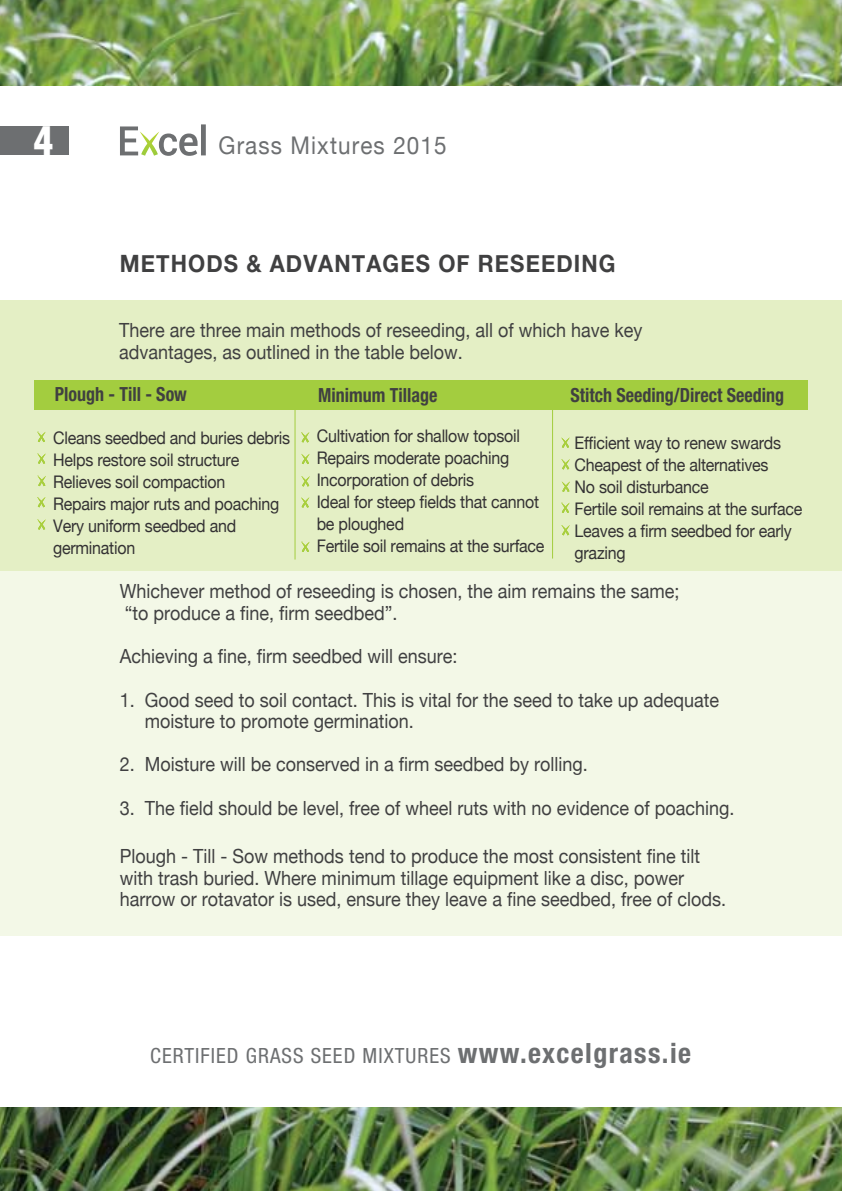
<style>
.page{position:relative;width:842px;height:1191px;background:#fff}
.page>*{position:absolute;margin:0;border:0;box-sizing:border-box;transform-origin:0 0}
.t1{font:800 condensed 41.6px "Helvetica Neue LT Std";color:#fff;scale:.92 1}
.t2{font:24.4px "Helvetica Neue";letter-spacing:.05em;color:#6d6f71;scale:.92 1}
.t3{font:700 23.8px "Helvetica Neue";letter-spacing:.05em;color:#404041;scale:.92 1}
.t4{font:condensed 21px "Helvetica Neue LT Std";letter-spacing:.05em;color:#6d6f71}
.t5{font:19.6px/21.6px "Helvetica Neue";color:#404041;scale:.92 1}
.t6{font:700 condensed 19.6px "Helvetica Neue LT Std";color:#404041;scale:.92 1}
.t7{font:17.4px/22px "Helvetica Neue";letter-spacing:-.015em;color:#333133;scale:.92 1}
.s1{font-weight:700;font-size:28px}
</style>
<div class="page">
<img style="left:0;top:0;width:842px;height:86px">
<img style="left:0;top:1107px;width:842px;height:84px">
<div style="left:0;top:301px;width:842px;height:634px;background:#f3f8e7"></div>
<div style="left:0;top:300px;width:842px;height:271px;background:#e4efc5"></div>
<svg style="left:120px;top:124px;width:86px;height:32px"></svg>
<div style="left:0;top:126px;width:69px;height:29px;background:#6d6f71"></div>
<svg style="left:561px;top:437px;width:9px;height:11px"></svg>
<svg style="left:561px;top:459px;width:9px;height:10px"></svg>
<svg style="left:562px;top:481px;width:8px;height:11px"></svg>
<svg style="left:561px;top:502px;width:9px;height:11px"></svg>
<svg style="left:561px;top:525px;width:9px;height:10px"></svg>
<svg style="left:301px;top:432px;width:8px;height:10px"></svg>
<svg style="left:301px;top:454px;width:9px;height:10px"></svg>
<svg style="left:301px;top:476px;width:9px;height:10px"></svg>
<svg style="left:301px;top:497px;width:8px;height:10px"></svg>
<svg style="left:301px;top:542px;width:9px;height:10px"></svg>
<div style="left:34px;top:381px;width:774px;height:29px;background:#a3cd3f"></div>
<svg style="left:37px;top:432px;width:9px;height:10px"></svg>
<svg style="left:37px;top:453px;width:9px;height:11px"></svg>
<svg style="left:38px;top:476px;width:8px;height:10px"></svg>
<svg style="left:37px;top:497px;width:9px;height:10px"></svg>
<svg style="left:37px;top:519px;width:9px;height:10px"></svg>
<hr style="left:294px;top:385px;width:2px;height:174px;background:#a3cd3f">
<hr style="left:552px;top:384px;width:1px;height:174px;background:#a3cd3f">
<h1 class="t1" style="left:33px;top:114px;width:23px">4</h1>
<p class="t2" style="left:218px;top:131px;width:249px">Grass Mixtures 2015</p>
<p class="t3" style="left:120px;top:249px;width:540px">METHODS &amp; ADVANTAGES OF RESEEDING</p>
<p class="t5" style="left:119px;top:319px;width:570px">There are three main methods of reseeding, all of which have key advantages, as outlined in the table below.</p>
<p class="t6" style="left:318px;top:383px;width:131px">Minimum Tillage</p>
<p class="t6" style="left:570px;top:383px;width:234px">Stitch Seeding/Direct Seeding</p>
<p class="t6" style="left:55px;top:382px;width:145px">Plough - Till - Sow</p>
<p class="t7" style="left:53px;top:426px;width:259px">Cleans seedbed and buries debris<br>Helps restore soil structure<br>Relieves soil compaction<br>Repairs major ruts and poaching<br>Very uniform seedbed and germination</p>
<p class="t7" style="left:317px;top:425px;width:249px">Cultivation for shallow topsoil<br>Repairs moderate poaching<br>Incorporation of debris<br>Ideal for steep fields that cannot be ploughed<br>Fertile soil remains at the surface</p>
<p class="t7" style="left:575px;top:431px;width:249px">Efficient way to renew swards<br>Cheapest of the alternatives<br>No soil disturbance<br>Fertile soil remains at the surface<br>Leaves a firm seedbed for early grazing</p>
<p class="t5" style="left:120px;top:580px;width:610px">Whichever method of reseeding is chosen, the aim remains the same; “to produce a fine, firm seedbed”.</p>
<p class="t5" style="left:120px;top:645px;width:369px">Achieving a fine, firm seedbed will ensure:</p>
<p class="t5" style="left:120px;top:688px;width:18px">1.</p>
<p class="t5" style="left:145px;top:688px;width:626px">Good seed to soil contact. This is vital for the seed to take up adequate moisture to promote germination.</p>
<p class="t5" style="left:145px;top:753px;width:483px">Moisture will be conserved in a firm seedbed by rolling.</p>
<p class="t5" style="left:145px;top:796px;width:642px">The field should be level, free of wheel ruts with no evidence of poaching.</p>
<p class="t5" style="left:120px;top:845px;width:660px">Plough - Till - Sow methods tend to produce the most consistent fine tilt with trash buried. Where minimum tillage equipment like a disc, power harrow or rotavator is used, ensure they leave a fine seedbed, free of clods.</p>
<p class="t5" style="left:120px;top:753px;width:18px">2.</p>
<p class="t5" style="left:120px;top:796px;width:18px">3.</p>
<p class="t4" style="left:150px;top:1043px;width:542px">CERTIFIED GRASS SEED MIXTURES <span class="s1">www.excelgrass.ie</span></p>
</div>
